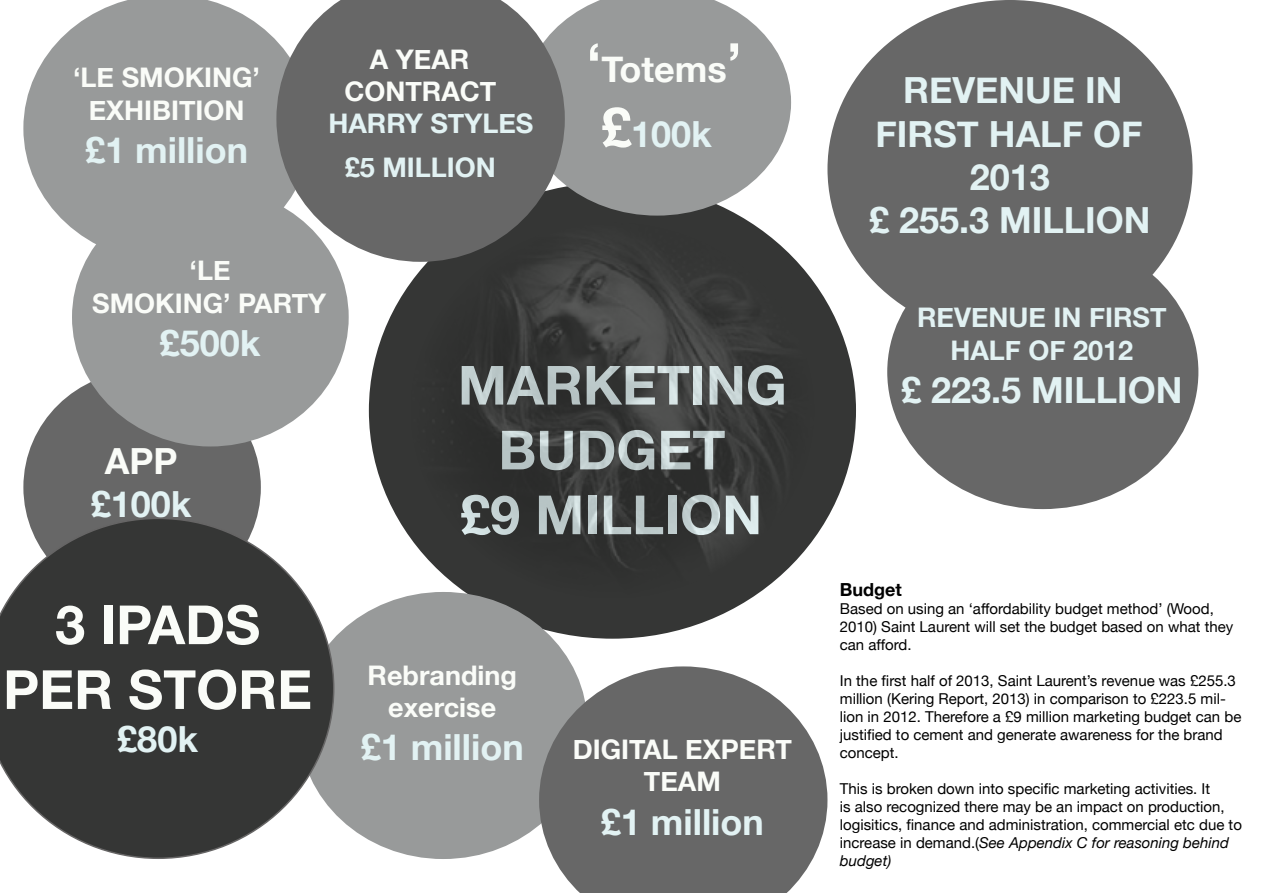
<style>
.page{position:relative;width:1263px;height:893px;background:#fff}
.page>*{position:absolute;margin:0;border:0;box-sizing:border-box;transform-origin:0 0}
.t1{font:700 54px/64.8px "Helvetica Neue";color:#e2f2f3;text-align:center}
.t2{font:700 54px/64.8px "Helvetica Neue";color:#fafcf8;text-align:center}
.t3{font:700 36px/43.2px "Helvetica Neue";color:#e2f2f3;text-align:center}
.t4{font:700 36px/64.8px "Helvetica Neue";color:#fafcf8;text-align:center}
.t5{font:700 27px/32.4px "Helvetica Neue";color:#fafcf8;text-align:center}
.t6{font:700 27px/32.4px "Helvetica Neue";color:#e2f2f3;text-align:center}
.t7{font:700 18px "Helvetica Neue";color:#000}
.t8{font:15px/18px "Helvetica Neue";color:#000}
.s1{font-size:54px}
.s2{color:#e2f2f3}
.s3{font-style:italic}
</style>
<div class="page">
<div style="left:369px;top:182px;width:487px;height:457px;background:#353635;border-radius:50%"></div>
<div style="left:23px;top:371px;width:238px;height:233px;background:#676767;border-radius:50%"></div>
<div style="left:827px;top:0;width:365px;height:338px;background:#676767;border-radius:50%"></div>
<div style="left:887px;top:235px;width:311px;height:274px;background:#676767;border-radius:50%"></div>
<div style="left:72px;top:188px;width:277px;height:258px;background:#989a9a;border-radius:50%"></div>
<div style="left:299px;top:592px;width:288px;height:267px;background:#989a9a;border-radius:50%"></div>
<svg style="left:0;top:518px;width:334px;height:341px"></svg>
<svg style="left:539px;top:666px;width:288px;height:227px;fill:#676767"></svg>
<svg style="left:565px;top:0;width:226px;height:216px;background:#a0a2a2"></svg>
<img style="left:410px;top:222px;width:404px;height:377px">
<svg style="left:23px;top:0;width:253px;height:262px;fill:#989a9a"></svg>
<svg style="left:276px;top:0;width:289px;height:262px;fill:#676767"></svg>
<h3 class="t5" style="left:73px;top:62px;width:189px">‘LE SMOKING’<br>EXHIBITION</h3>
<h2 class="t3" style="left:85px;top:130px;width:165px">£1 million</h2>
<h3 class="t5" style="left:344px;top:43px;width:154px">A YEAR<br>CONTRACT</h3>
<h3 class="t6" style="left:345px;top:103px;width:190px;line-height:43.2px;text-align:left;text-indent:-17px">HARRY STYLES £5 MILLION</h3>
<h3 class="t5" style="left:92px;top:255px;width:236px">‘LE<br>SMOKING’ PARTY</h3>
<h2 class="t3" style="left:160px;top:322px;width:102px">£500k</h2>
<h2 class="t4" style="left:586px;top:38px;width:157px"><span class="s1">‘</span>Totems<span class="s1">’ £</span><span class="s2">100k</span></h2>
<h2 class="t4" style="left:105px;top:430px;width:74px">APP</h2>
<h2 class="t3" style="left:91px;top:484px;width:102px">£100k</h2>
<h1 class="t2" style="left:3px;top:594px;width:311px">3 IPADS<br>PER STORE</h1>
<h2 class="t3" style="left:117px;top:719px;width:82px">£80k</h2>
<h1 class="t1" style="left:458px;top:354px;width:330px">MARKETING<br>BUDGET<br>£9 MILLION</h1>
<h3 class="t5" style="left:368px;top:659px;width:151px">Rebranding exercise</h3>
<h2 class="t3" style="left:361px;top:727px;width:165px">£1 million</h2>
<h3 class="t5" style="left:573px;top:734px;width:220px">DIGITAL EXPERT<br>TEAM</h3>
<h2 class="t3" style="left:601px;top:801px;width:165px">£1 million</h2>
<h2 class="t3" style="left:869px;top:70px;width:283px">REVENUE IN<br>FIRST HALF OF<br>2013<br>£ 255.3 MILLION</h2>
<h3 class="t6" style="left:917px;top:302px;width:251px">REVENUE IN FIRST<br>HALF OF 2012</h3>
<h2 class="t3" style="left:901px;top:370px;width:283px">£ 223.5 MILLION</h2>
<p class="t7" style="left:840px;top:575px;width:64px">Budget</p>
<p class="t8" style="left:840px;top:600px;width:395px">Based on using an ‘affordability budget method’ (Wood,<br>2010) Saint Laurent will set the budget based on what they can afford.</p>
<p class="t8" style="left:840px;top:672px;width:403px">In the first half of 2013, Saint Laurent’s revenue was £255.3 million (Kering Report, 2013) in comparison to £223.5 mil&shy;lion in 2012. Therefore a £9 million marketing budget can be justified to cement and generate awareness for the brand concept.</p>
<p class="t8" style="left:840px;top:780px;width:404px">This is broken down into specific marketing activities. It<br>is also recognized there may be an impact on production, logisitics, finance and administration, commercial etc due to increase in demand.(<span class="s3">See Appendix C for reasoning behind budget)</span></p>
</div>
